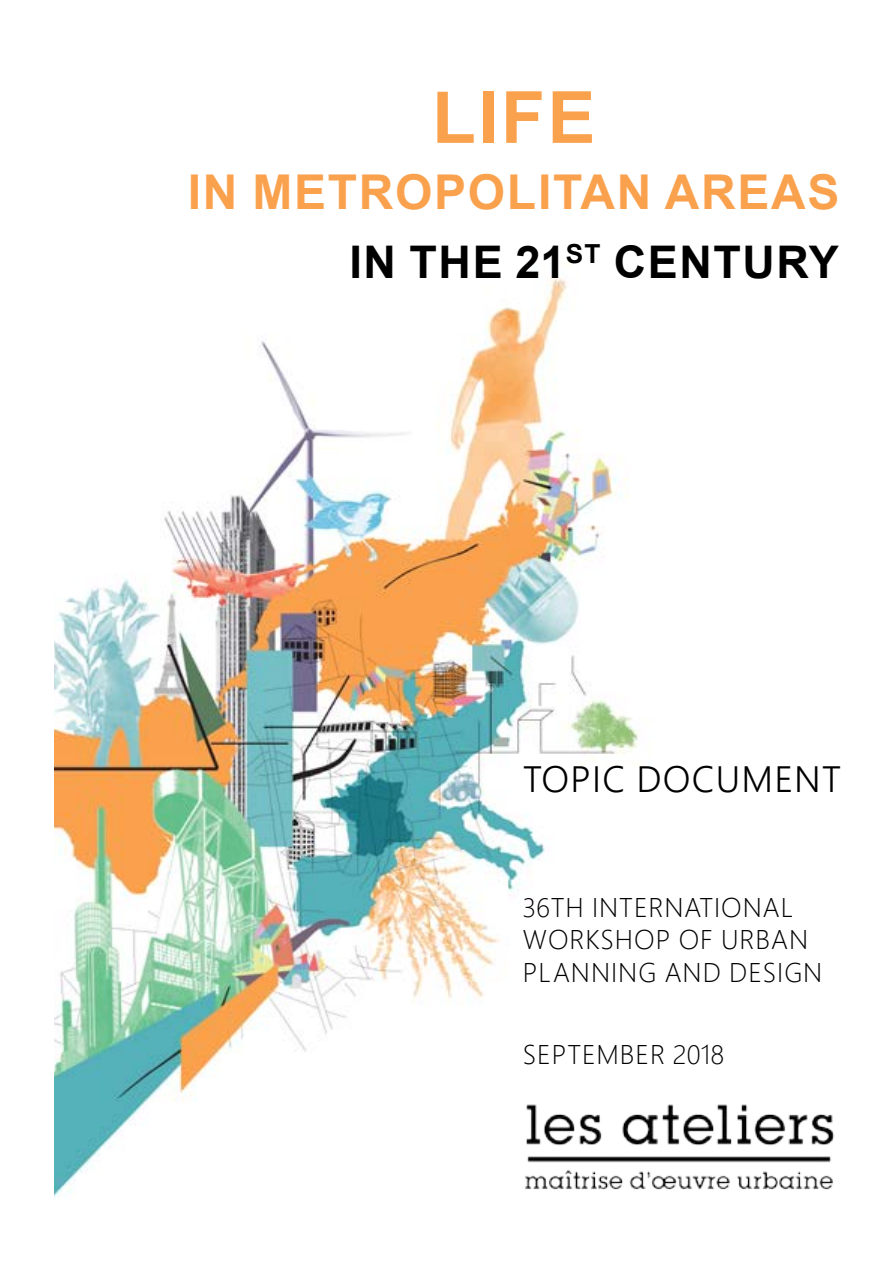
<style>
.page{position:relative;width:893px;height:1263px;background:#fff}
.page>*{position:absolute;margin:0;border:0;box-sizing:border-box;transform-origin:0 0}
.t1{font:700 72px "Arial";color:#faa14d}
.t2{font:700 48px "Arial";letter-spacing:.035em;color:#faa14d}
.t3{font:700 45px "Arial";letter-spacing:.035em;color:#000}
.t4{font:300 36.6px "Segoe UI";letter-spacing:.035em;color:#000}
.t5{font:300 27px/32.4px "Segoe UI";letter-spacing:.035em;color:#000}
</style>
<div class="page">
<img style="left:54px;top:277px;width:584px;height:921px">
<img style="left:522px;top:1085px;width:312px;height:113px">
<h1 class="t1" style="left:432px;top:67px;width:165px">LIFE</h1>
<h2 class="t2" style="left:188px;top:158px;width:649px">IN METROPOLITAN AREAS</h2>
<h3 class="t3" style="left:349px;top:231px;width:491px">IN THE 21<sup>st</sup> CENTURY</h3>
<h3 class="t4" style="left:523px;top:744px;width:320px">TOPIC DOCUMENT</h3>
<p class="t5" style="left:522px;top:888px;width:302px">36TH INTERNATIONAL<br>WORKSHOP OF URBAN<br>PLANNING AND DESIGN</p>
<p class="t5" style="left:523px;top:1035px;width:203px">SEPTEMBER 2018</p>
</div>
